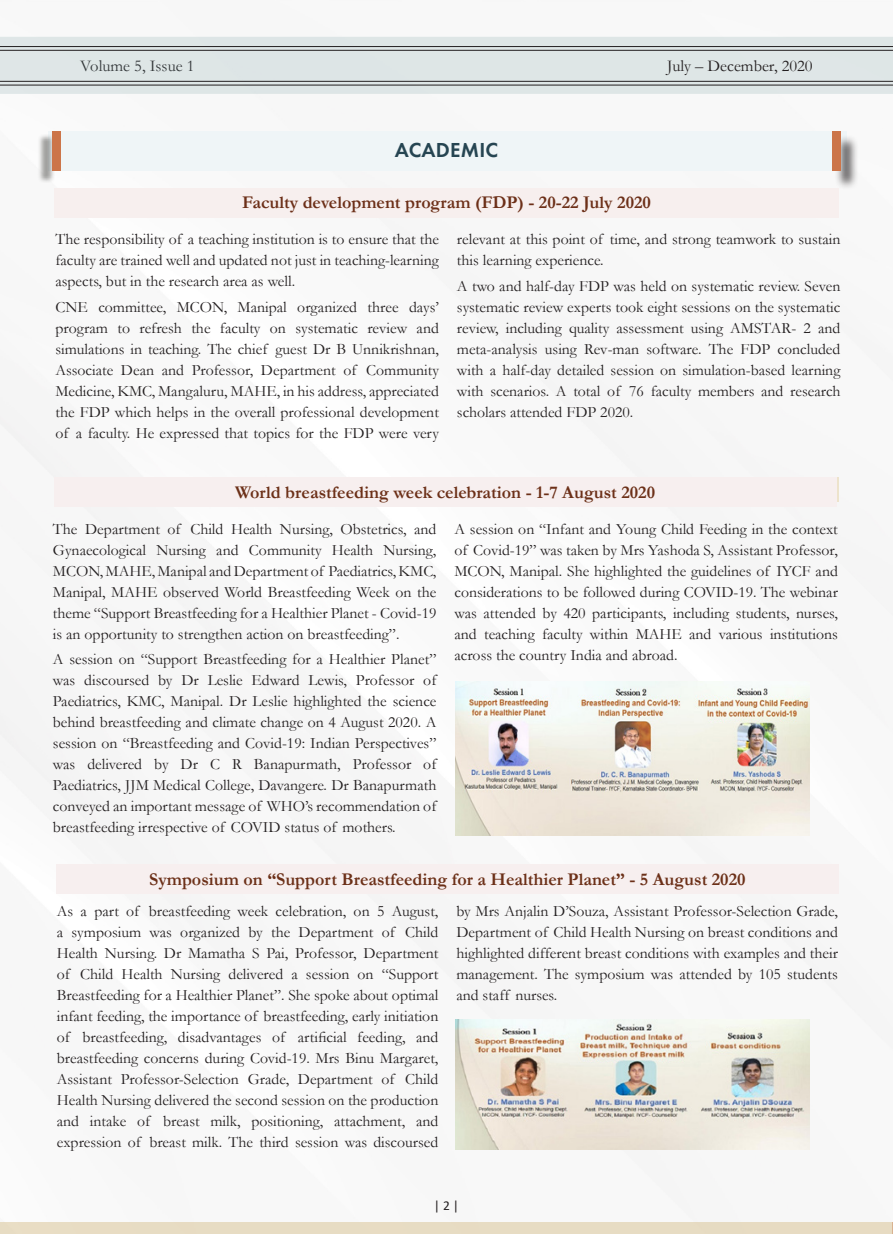
<style>
.page{position:relative;width:893px;height:1234px;background:#fff}
.page>*{position:absolute;margin:0;border:0;box-sizing:border-box;transform-origin:0 0}
.t1{font:600 21px "Futura PT";letter-spacing:.01em;color:#264552}
.t2{font:700 18px "Garamond";color:#6c3018}
.t3{font:700 18px "Garamond";color:#6c2f18}
.t4{font:16.5px "Garamond";color:#231f20}
.t5{font:15.75px/21px "Garamond";color:#231f20;text-align:justify}
.t6{font:13.5px "Calibri";color:#231f20}
</style>
<div class="page">
<div style="left:0;top:1221px;width:893px;height:12px;background:#e7dcc3"></div>
<svg style="left:0;top:37px;width:893px;height:57px;background:#dbe2e3"></svg>
<hr style="left:0;top:46px;width:893px;height:1px;background:#231f20">
<hr style="left:0;top:50px;width:893px;height:1px;background:#231f20">
<hr style="left:0;top:81px;width:893px;height:1px;background:#231f20">
<hr style="left:0;top:85px;width:893px;height:1px;background:#231f20">
<div style="left:54px;top:188px;width:785px;height:29px;background:#f7efee"></div>
<div style="left:54px;top:477px;width:782px;height:30px;background:#f7efef"></div>
<div style="left:56px;top:863px;width:782px;height:30px;background:#f7efef"></div>
<div style="left:48px;top:131px;width:798px;height:40px;background:#eff5f7"></div>
<div style="left:834px;top:134px;width:25px;height:56px;background:#231f20;opacity:.75"></div>
<div style="left:832px;top:131px;width:8px;height:40px;background:#cc7549"></div>
<div style="left:37px;top:133px;width:18px;height:50px;background:#444440;opacity:.5"></div>
<div style="left:53px;top:131px;width:8px;height:40px;background:#cc7549"></div>
<img style="left:456px;top:681px;width:354px;height:154px">
<img style="left:456px;top:1019px;width:354px;height:130px">
<p class="t4" style="left:80px;top:55px;width:116px">Volume 5, Issue 1</p>
<p class="t4" style="left:667px;top:55px;width:147px">July – December, 2020</p>
<p class="t1" style="left:395px;top:137px;width:105px">ACADEMIC</p>
<p class="t3" style="left:242px;top:189px;width:410px">Faculty development program (FDP) - 20-22 July 2020</p>
<p class="t5" style="left:55px;top:228px;width:385px">The responsibility of a teaching institution is to ensure that the faculty are trained well and updated not just in teaching-learning aspects, but in the research area as well.</p>
<p class="t5" style="left:55px;top:296px;width:385px">CNE committee, MCON, Manipal organized three days’ program to refresh the faculty on systematic review and simulations in teaching. The chief guest Dr B Unnikrishnan, Associate Dean and Professor, Department of Community Medicine, KMC, Mangaluru, MAHE, in his address, appreciated the FDP which helps in the overall professional development of a faculty. He expressed that topics for the FDP were very</p>
<p class="t5" style="left:457px;top:228px;width:385px">relevant at this point of time, and strong teamwork to sustain this learning experience.</p>
<p class="t5" style="left:457px;top:275px;width:385px">A two and half-day FDP was held on systematic review. Seven systematic review experts took eight sessions on the systematic review, including quality assessment using AMSTAR- 2 and meta-analysis using Rev-man software. The FDP concluded with a half-day detailed session on simulation-based learning with scenarios. A total of 76 faculty members and research scholars attended FDP 2020.</p>
<p class="t2" style="left:235px;top:480px;width:422px">World breastfeeding week celebration - 1-7 August 2020</p>
<p class="t5" style="left:53px;top:517px;width:385px">The Department of Child Health Nursing, Obstetrics, and Gynaecological Nursing and Community Health Nursing, MCON, MAHE, Manipal and Department of Paediatrics, KMC, Manipal, MAHE observed World Breastfeeding Week on the theme “Support Breastfeeding for a Healthier Planet - Covid-19 is an opportunity to strengthen action on breastfeeding”.</p>
<p class="t5" style="left:53px;top:648px;width:385px">A session on “Support Breastfeeding for a Healthier Planet” was discoursed by Dr Leslie Edward Lewis, Professor of Paediatrics, KMC, Manipal. Dr Leslie highlighted the science behind breastfeeding and climate change on 4 August 2020. A session on “Breastfeeding and Covid-19: Indian Perspectives” was delivered by Dr C R Banapurmath, Professor of Paediatrics, JJM Medical College, Davangere. Dr Banapurmath conveyed an important message of WHO’s recommendation of breastfeeding irrespective of COVID status of mothers.</p>
<p class="t5" style="left:454px;top:517px;width:385px">A session on “Infant and Young Child Feeding in the context of Covid-19” was taken by Mrs Yashoda S, Assistant Professor, MCON, Manipal. She highlighted the guidelines of IYCF and considerations to be followed during COVID-19. The webinar was attended by 420 participants, including students, nurses, and teaching faculty within MAHE and various institutions across the country India and abroad.</p>
<p class="t2" style="left:149px;top:866px;width:598px">Symposium on “Support Breastfeeding for a Healthier Planet” - 5 August 2020</p>
<p class="t5" style="left:57px;top:900px;width:383px">As a part of breastfeeding week celebration, on 5 August, a symposium was organized by the Department of Child Health Nursing. Dr Mamatha S Pai, Professor, Department of Child Health Nursing delivered a session on “Support Breastfeeding for a Healthier Planet”. She spoke about optimal infant feeding, the importance of breastfeeding, early initiation of breastfeeding, disadvantages of artificial feeding, and breastfeeding concerns during Covid-19. Mrs Binu Margaret, Assistant Professor-Selection Grade, Department of Child Health Nursing delivered the second session on the production and intake of breast milk, positioning, attachment, and expression of breast milk. The third session was discoursed</p>
<p class="t5" style="left:456px;top:900px;width:383px">by Mrs Anjalin D’Souza, Assistant Professor-Selection Grade, Department of Child Health Nursing on breast conditions and highlighted different breast conditions with examples and their management. The symposium was attended by 105 students and staff nurses.</p>
<p class="t6" style="left:434px;top:1196px;width:27px">| 2 |</p>
</div>
